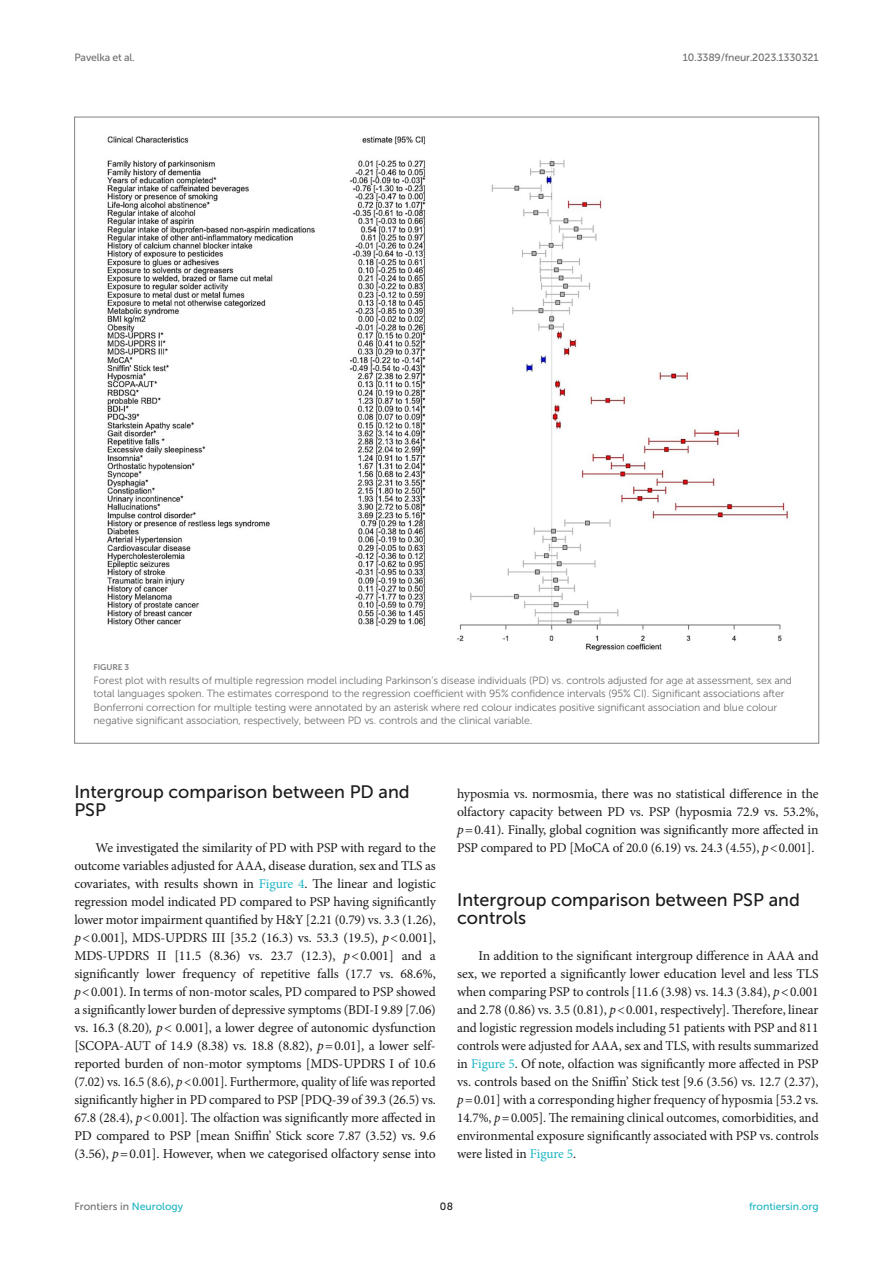
<style>
.page{position:relative;width:893px;height:1263px;background:#fff}
.page>*{position:absolute;margin:0;border:0;box-sizing:border-box;transform-origin:0 0}
.HEAD_2{font:18px/18px "Museo Sans 500";color:#1b1c1b}
.TEXT_FLUSH{font:13.5px/18px "Minion Pro";letter-spacing:-.01em;color:#1b1c1b;text-align:justify}
.FIG_LEG{font:10.5px/13.5px "Museo Sans 300";letter-spacing:-.01em;color:#706f70}
.t1{font:10.5px "Museo Sans 500";letter-spacing:-.015em;color:#706f70}
.t2{font:10.5px "Museo Sans 500";color:#1db5c3}
.t3{font:10.5px "Museo Sans 500";color:#1b1c1b}
.FIG_HD{font:8.25px "Museo Sans 700";letter-spacing:-.01em;color:#7e7f7f}
.s1{color:#1db5c3}
.s2{font-style:italic}
</style>
<div class="page">
<img style="left:107px;top:136px;width:682px;height:515px">
<p class="t1" style="left:74px;top:51px;width:62px">Pavelka et al.</p>
<p class="t1" style="left:683px;top:51px;width:137px">10.3389/fneur.2023.1330321</p>
<p class="FIG_HD" style="left:94px;top:663px;width:37px">FIGURE 3</p>
<p class="FIG_LEG" style="left:94px;top:673px;width:700px">Forest plot with results of multiple regression model including Parkinson’s disease individuals (PD) vs. controls adjusted for age at assessment, sex and total languages spoken. The estimates correspond to the regression coefficient with 95% confidence intervals (95% CI). Significant associations after Bonferroni correction for multiple testing were annotated by an asterisk where red colour indicates positive significant association and blue colour negative significant association, respectively, between PD vs. controls and the clinical variable.</p>
<p class="HEAD_2" style="left:74px;top:783px;width:337px">Intergroup comparison between PD and<br>PSP</p>
<p class="TEXT_FLUSH" style="left:74px;top:839px;width:363px;text-indent:21px">We investigated the similarity of PD with PSP with regard to the outcome variables adjusted for AAA, disease duration, sex and TLS as covariates, with results shown in <span class="s1">Figure 4</span>. The linear and logistic regression model indicated PD compared to PSP having significantly lower motor impairment quantified by H&amp;Y [2.21 (0.79) vs. 3.3 (1.26), <span class="s2">p</span>&lt;0.001], MDS-UPDRS III [35.2 (16.3) vs. 53.3 (19.5), <span class="s2">p</span>&lt;0.001], MDS-UPDRS II [11.5 (8.36) vs. 23.7 (12.3), <span class="s2">p</span>&lt;0.001] and a significantly lower frequency of repetitive falls (17.7 vs. 68.6%, <span class="s2">p</span>&lt;0.001). In terms of non-motor scales, PD compared to PSP showed a significantly lower burden of depressive symptoms (BDI-I 9.89 [7.06) vs. 16.3 (8.20)<span class="s2">, p&lt;</span> 0.001], a lower degree of autonomic dysfunction [SCOPA-AUT of 14.9 (8.38) vs. 18.8 (8.82), <span class="s2">p</span>=0.01], a lower self&shy;reported burden of non-motor symptoms [MDS-UPDRS I of 10.6 (7.02) vs. 16.5 (8.6), <span class="s2">p</span>&lt;0.001]. Furthermore, quality of life was reported significantly higher in PD compared to PSP [PDQ-39 of 39.3 (26.5) vs.<br>67.8 (28.4), <span class="s2">p</span>&lt;0.001]. The olfaction was significantly more affected in PD compared to PSP [mean Sniffin’ Stick score 7.87 (3.52) vs. 9.6 (3.56), <span class="s2">p</span>=0.01]. However, when we categorised olfactory sense into</p>
<p class="TEXT_FLUSH" style="left:457px;top:785px;width:363px">hyposmia vs. normosmia, there was no statistical difference in the olfactory capacity between PD vs. PSP (hyposmia 72.9 vs. 53.2%, <span class="s2">p</span>=0.41). Finally, global cognition was significantly more affected in PSP compared to PD [MoCA of 20.0 (6.19) vs. 24.3 (4.55), <span class="s2">p</span>&lt;0.001].</p>
<p class="HEAD_2" style="left:457px;top:891px;width:344px">Intergroup comparison between PSP and controls</p>
<p class="TEXT_FLUSH" style="left:457px;top:947px;width:363px;text-indent:21px">In addition to the significant intergroup difference in AAA and sex, we reported a significantly lower education level and less TLS when comparing PSP to controls [11.6 (3.98) vs. 14.3 (3.84), <span class="s2">p</span>&lt;0.001 and 2.78 (0.86) vs. 3.5 (0.81), <span class="s2">p</span>&lt;0.001, respectively]. Therefore, linear and logistic regression models including 51 patients with PSP and 811 controls were adjusted for AAA, sex and TLS, with results summarized in <span class="s1">Figure 5</span>. Of note, olfaction was significantly more affected in PSP vs. controls based on the Sniffin’ Stick test [9.6 (3.56) vs. 12.7 (2.37), <span class="s2">p</span>=0.01] with a corresponding higher frequency of hyposmia [53.2 vs.<br>14.7%, <span class="s2">p</span>=0.005]. The remaining clinical outcomes, comorbidities, and environmental exposure significantly associated with PSP vs. controls were listed in <span class="s1">Figure 5</span>.</p>
<p class="t1" style="left:74px;top:1200px;width:110px">Frontiers in <span class="s1">Neurology</span></p>
<p class="t3" style="left:440px;top:1200px;width:15px">08</p>
<p class="t2" style="left:749px;top:1200px;width:71px">frontiersin.org</p>
</div>
